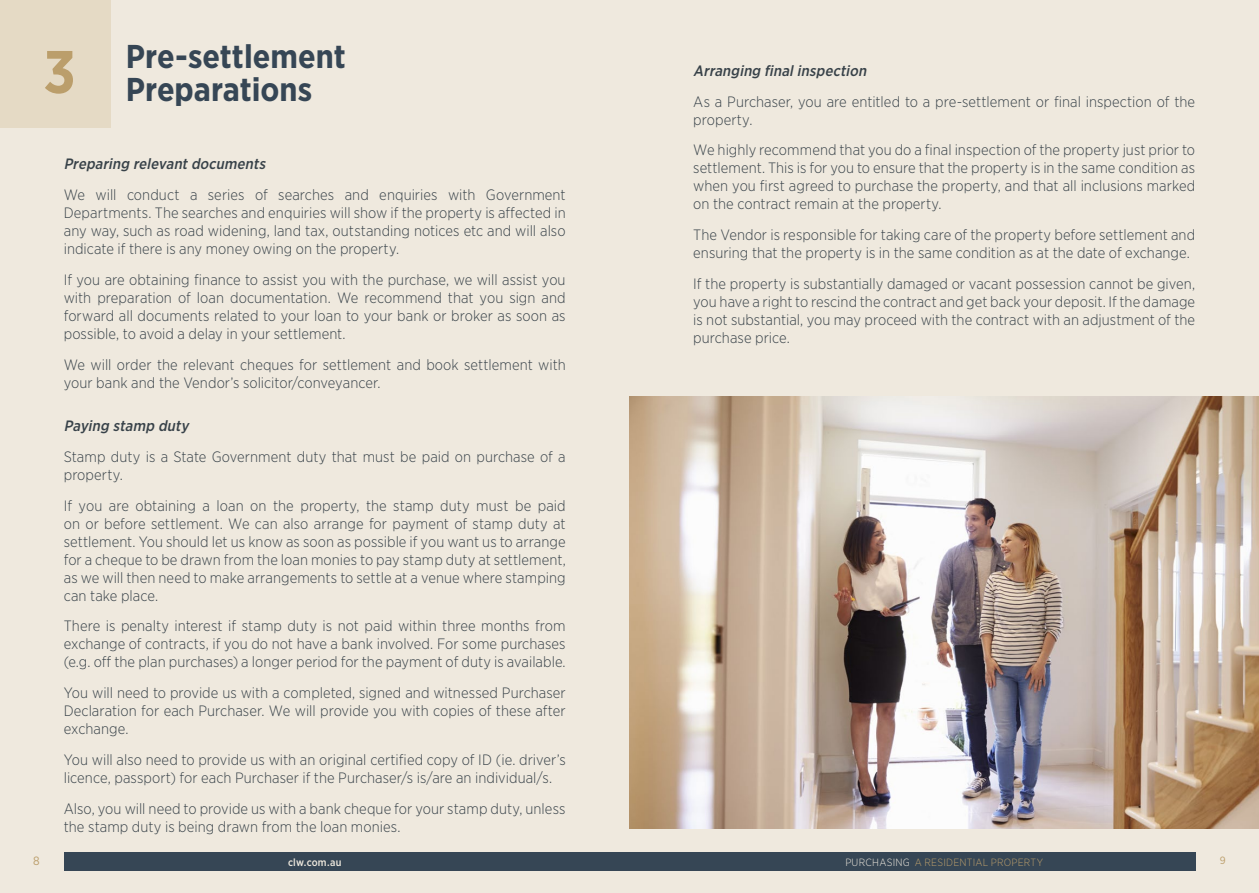
<style>
.page{position:relative;width:1259px;height:893px;background:#efe9de}
.page>*{position:absolute;margin:0;border:0;box-sizing:border-box;transform-origin:0 0}
.t1{font:700 33px/33px "Gotham Narrow";color:#364655}
.t2{font:300 15px/18px "Gotham Narrow";letter-spacing:.005em;color:#384249;text-align:justify}
.t3{font:italic 500 15px "Gotham Narrow";color:#384249}
.t4{font:12px "Gotham Narrow";color:#bb9e6b}
.t5{font:300 10.5px "Gotham Narrow";letter-spacing:.025em;color:#bb9e6b}
.t6{font:500 10.5px "Gotham Narrow";letter-spacing:.015em;color:#efe9de}
.t7{font:10.5px "Gotham Narrow";color:#bb9e6b}
.s1{font-size:60px;color:#bb9e6b}
.s2{color:#efe9de}
</style>
<div class="page">
<div style="left:64px;top:852px;width:1131px;height:19px;background:#364655"></div>
<div style="left:0;top:0;width:111px;height:128px;background:#e5dac5"></div>
<img style="left:629px;top:397px;width:630px;height:432px">
<h1 class="t1" style="left:126px;top:40px;width:221px;text-indent:-83px"><span class="s1">3</span> Pre-settlement<br>Preparations</h1>
<p class="t3" style="left:64px;top:155px;width:207px">Preparing relevantdocuments</p>
<p class="t2" style="left:64px;top:185px;width:503px">We will conduct a series of searches and enquiries with Government Departments. The searches and enquiries will show if the property is affected in any way, such as road widening, land tax, outstanding notices etc and will also indicate if there is any money owing on the property.</p>
<p class="t2" style="left:64px;top:270px;width:503px">If you are obtaining finance to assist you with the purchase, we will assist you with preparation of loan documentation. We recommend that you sign and forward all documents related to your loan to your bank or broker as soon as possible, to avoid a delay in your settlement.</p>
<p class="t2" style="left:64px;top:355px;width:503px">We will order the relevant cheques for settlement and book settlement with your bank and the Vendor’s solicitor/conveyancer.</p>
<p class="t3" style="left:64px;top:416px;width:130px">Paying stamp duty</p>
<p class="t2" style="left:64px;top:447px;width:503px">Stamp duty is a State Government duty that must be paid on purchase of a property.</p>
<p class="t2" style="left:64px;top:496px;width:503px">If you are obtaining a loan on the property, the stamp duty must be paid on or before settlement. We can also arrange for payment of stamp duty at settlement. You should let us know as soon as possible if you want us to arrange for a cheque to be drawn from the loan monies to pay stamp duty at settlement, as we will then need to make arrangements to settle at a venue where stamping can take place.</p>
<p class="t2" style="left:64px;top:617px;width:503px">There is penalty interest if stamp duty is not paid within three months from exchange of contracts, if you do not have a bank involved. For some purchases (e.g. off the plan purchases) a longer period for the payment of duty is available.</p>
<p class="t2" style="left:64px;top:683px;width:503px">You will need to provide us with a completed, signed and witnessed Purchaser Declaration for each Purchaser. We will provide you with copies of these after exchange.</p>
<p class="t2" style="left:64px;top:750px;width:503px">You will also need to provide us with an original certified copy of ID (ie. driver’s licence, passport) for each Purchaser if the Purchaser/s is/are an individual/s.</p>
<p class="t2" style="left:64px;top:799px;width:503px">Also, you will need to provide us with a bank cheque for your stamp duty, unless the stamp duty is being drawn from the loan monies.</p>
<p class="t3" style="left:693px;top:61px;width:178px">Arranging finalinspection</p>
<p class="t2" style="left:693px;top:92px;width:503px">As a Purchaser, you are entitled to a pre-settlement or final inspection of the property.</p>
<p class="t2" style="left:693px;top:141px;width:503px">We highly recommend that you do a final inspection of the property just prior to settlement. This is for you to ensure that the property is in the same condition as when you first agreed to purchase the property, and that all inclusions marked on the contract remain at the property.</p>
<p class="t2" style="left:693px;top:225px;width:503px">The Vendor is responsible for taking care of the property before settlement and ensuring that the property is in the same condition as at the date of exchange.</p>
<p class="t2" style="left:693px;top:274px;width:503px">If the property is substantially damaged or vacant possession cannot be given, you have a right to rescind the contract and get back your deposit. If the damage is not substantial, you may proceed with the contract with an adjustment of the purchase price.</p>
<p class="t4" style="left:33px;top:853px;width:8px">8</p>
<p class="t6" style="left:288px;top:855px;width:55px">clw.com.au</p>
<p class="t5" style="left:845px;top:855px;width:199px"><span class="s2">PURCHASING</span> A RESIDENTIAL PROPERTY</p>
<p class="t7" style="left:1220px;top:854px;width:7px">9</p>
</div>
